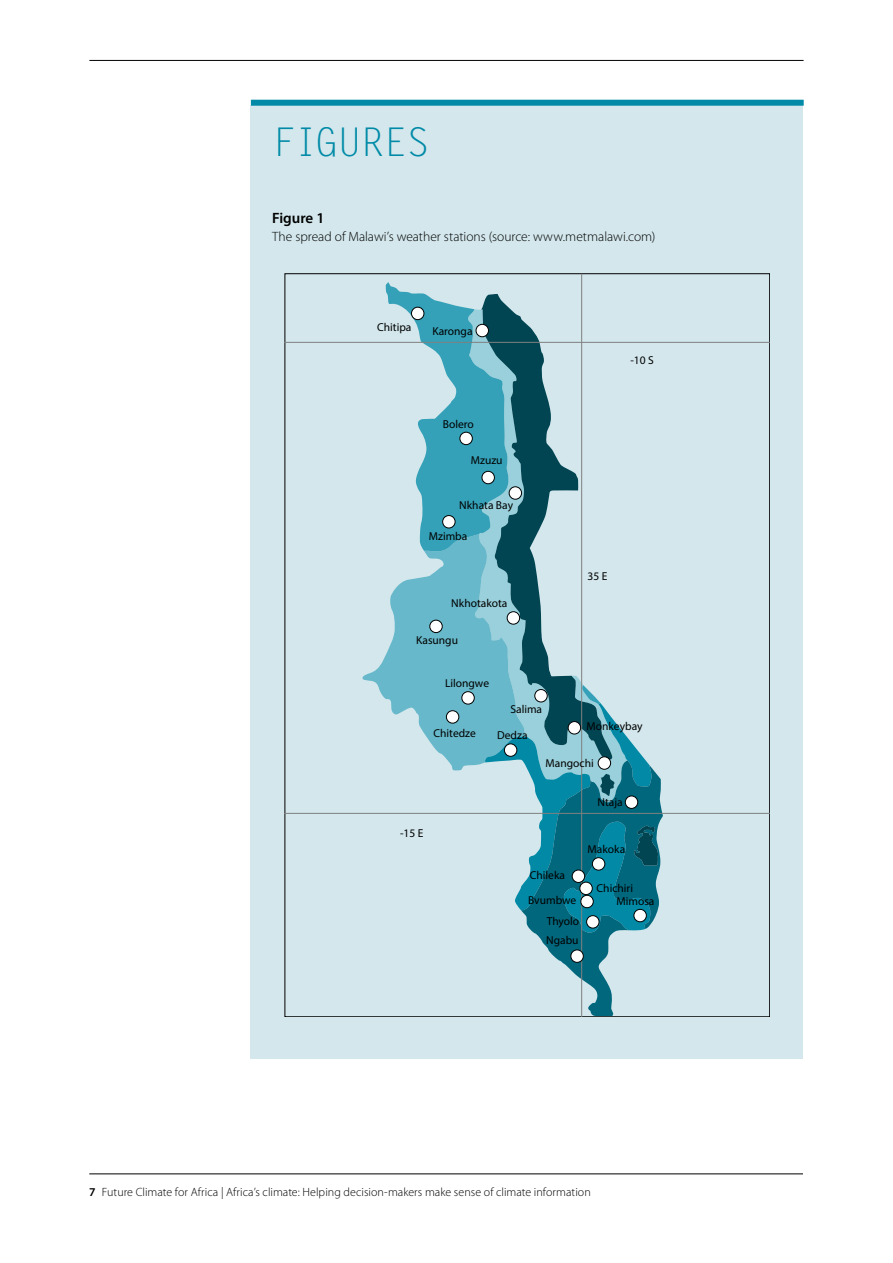
<style>
.page{position:relative;width:893px;height:1263px;background:#fff}
.page>*{position:absolute;margin:0;border:0;box-sizing:border-box;transform-origin:0 0}
.t1{font:39.6px "Letter Gothic Std";letter-spacing:-.03em;color:#008aa7}
.t2{font:600 15px "Myriad Pro";color:#000}
.t3{font:300 13.5px "Myriad Pro";color:#000}
.t4{font:300 12px "Myriad Pro";letter-spacing:.005em;color:#000}
.t5{font:11.55px/18.9px "Myriad Pro";color:#000}
.s1{font-weight:600}
</style>
<div class="page">
<hr style="left:89px;top:1173px;width:714px;height:1px;background:#000">
<hr style="left:89px;top:60px;width:715px;height:1px;background:#000">
<div style="left:251px;top:106px;width:552px;height:953px;background:#d3e7ec"></div>
<svg style="left:362px;top:282px;width:301px;height:733px"></svg>
<hr style="left:285px;top:342px;width:485px;height:1px;background:#808080">
<hr style="left:285px;top:813px;width:485px;height:1px;background:#808080">
<hr style="left:581px;top:274px;width:1px;height:743px;background:#808080">
<div style="left:462px;top:692px;width:12px;height:12px;background:#fff;border-radius:50%"></div>
<div style="left:461px;top:691px;width:14px;height:13px;border:1px solid #000;border-radius:50%"></div>
<div style="left:446px;top:711px;width:13px;height:12px;background:#fff;border-radius:50%"></div>
<div style="left:446px;top:710px;width:13px;height:13px;border:1px solid #000;border-radius:50%"></div>
<div style="left:430px;top:620px;width:12px;height:13px;background:#fff;border-radius:50%"></div>
<div style="left:429px;top:620px;width:14px;height:13px;border:1px solid #000;border-radius:50%"></div>
<div style="left:443px;top:515px;width:12px;height:13px;background:#fff;border-radius:50%"></div>
<div style="left:442px;top:515px;width:13px;height:13px;border:1px solid #000;border-radius:50%"></div>
<div style="left:482px;top:471px;width:12px;height:13px;background:#fff;border-radius:50%"></div>
<div style="left:482px;top:471px;width:13px;height:13px;border:1px solid #000;border-radius:50%"></div>
<div style="left:509px;top:487px;width:13px;height:12px;background:#fff;border-radius:50%"></div>
<div style="left:509px;top:486px;width:13px;height:14px;border:1px solid #000;border-radius:50%"></div>
<div style="left:460px;top:432px;width:12px;height:13px;background:#fff;border-radius:50%"></div>
<div style="left:459px;top:432px;width:14px;height:13px;border:1px solid #000;border-radius:50%"></div>
<div style="left:476px;top:324px;width:12px;height:13px;background:#fff;border-radius:50%"></div>
<div style="left:476px;top:324px;width:13px;height:13px;border:1px solid #000;border-radius:50%"></div>
<div style="left:411px;top:307px;width:13px;height:13px;background:#fff;border-radius:50%"></div>
<div style="left:411px;top:307px;width:13px;height:13px;border:1px solid #000;border-radius:50%"></div>
<div style="left:507px;top:612px;width:13px;height:12px;background:#fff;border-radius:50%"></div>
<div style="left:507px;top:611px;width:13px;height:13px;border:1px solid #000;border-radius:50%"></div>
<div style="left:535px;top:689px;width:12px;height:13px;background:#fff;border-radius:50%"></div>
<div style="left:534px;top:689px;width:14px;height:13px;border:1px solid #000;border-radius:50%"></div>
<div style="left:504px;top:744px;width:13px;height:12px;background:#fff;border-radius:50%"></div>
<div style="left:504px;top:743px;width:13px;height:14px;border:1px solid #000;border-radius:50%"></div>
<div style="left:568px;top:721px;width:13px;height:13px;background:#fff;border-radius:50%"></div>
<div style="left:568px;top:721px;width:13px;height:13px;border:1px solid #000;border-radius:50%"></div>
<div style="left:598px;top:757px;width:13px;height:12px;background:#fff;border-radius:50%"></div>
<div style="left:598px;top:756px;width:13px;height:14px;border:1px solid #000;border-radius:50%"></div>
<div style="left:625px;top:796px;width:13px;height:12px;background:#fff;border-radius:50%"></div>
<div style="left:625px;top:796px;width:13px;height:13px;border:1px solid #000;border-radius:50%"></div>
<div style="left:634px;top:909px;width:12px;height:13px;background:#fff;border-radius:50%"></div>
<div style="left:633px;top:909px;width:14px;height:13px;border:1px solid #000;border-radius:50%"></div>
<div style="left:571px;top:950px;width:12px;height:12px;background:#fff;border-radius:50%"></div>
<div style="left:570px;top:949px;width:14px;height:14px;border:1px solid #000;border-radius:50%"></div>
<div style="left:587px;top:916px;width:12px;height:12px;background:#fff;border-radius:50%"></div>
<div style="left:586px;top:915px;width:13px;height:13px;border:1px solid #000;border-radius:50%"></div>
<div style="left:581px;top:895px;width:12px;height:13px;background:#fff;border-radius:50%"></div>
<div style="left:580px;top:895px;width:14px;height:13px;border:1px solid #000;border-radius:50%"></div>
<div style="left:580px;top:882px;width:12px;height:12px;background:#fff;border-radius:50%"></div>
<div style="left:579px;top:882px;width:14px;height:13px;border:1px solid #000;border-radius:50%"></div>
<div style="left:572px;top:870px;width:13px;height:12px;background:#fff;border-radius:50%"></div>
<div style="left:572px;top:870px;width:13px;height:13px;border:1px solid #000;border-radius:50%"></div>
<div style="left:592px;top:858px;width:13px;height:12px;background:#fff;border-radius:50%"></div>
<div style="left:592px;top:857px;width:13px;height:13px;border:1px solid #000;border-radius:50%"></div>
<div style="left:251px;top:100px;width:553px;height:6px;background:#008aa7"></div>
<h1 class="t1" style="left:272px;top:120px;width:159px">FIGURES</h1>
<p class="t2" style="left:272px;top:209px;width:54px">Figure 1</p>
<p class="t3" style="left:272px;top:229px;width:385px">The spread of Malawi’s weather stations (source: www.metmalawi.com)</p>
<p class="t5" style="left:377px;top:317px;width:36px">Chitipa</p>
<p class="t5" style="left:432px;top:321px;width:42px">Karonga</p>
<p class="t5" style="left:443px;top:414px;width:33px">Bolero</p>
<p class="t5" style="left:471px;top:451px;width:33px">Mzuzu</p>
<p class="t5" style="left:459px;top:495px;width:56px">Nkhata Bay</p>
<p class="t5" style="left:429px;top:527px;width:40px">Mzimba</p>
<p class="t5" style="left:451px;top:593px;width:58px">Nkhotakota</p>
<p class="t5" style="left:416px;top:630px;width:43px">Kasungu</p>
<p class="t5" style="left:630px;top:351px;width:25px">-10 S</p>
<p class="t5" style="left:588px;top:566px;width:21px">35 E</p>
<p class="t5" style="left:400px;top:824px;width:25px">-15 E</p>
<p class="t5" style="left:445px;top:673px;width:46px">Lilongwe</p>
<p class="t5" style="left:434px;top:723px;width:44px">Chitedze</p>
<p class="t5" style="left:497px;top:725px;width:32px">Dedza</p>
<p class="t5" style="left:510px;top:699px;width:33px">Salima</p>
<p class="t5" style="left:587px;top:717px;width:57px">Monkeybay</p>
<p class="t5" style="left:546px;top:754px;width:50px">Mangochi</p>
<p class="t5" style="left:597px;top:792px;width:27px">Ntaja</p>
<p class="t5" style="left:588px;top:839px;width:39px">Makoka</p>
<p class="t5" style="left:530px;top:865px;width:37px">Chileka</p>
<p class="t5" style="left:597px;top:879px;width:38px">Chichiri</p>
<p class="t5" style="left:528px;top:890px;width:50px">Bvumbwe</p>
<p class="t5" style="left:616px;top:891px;width:40px">Mimosa</p>
<p class="t5" style="left:546px;top:911px;width:35px">Thyolo<br>Ngabu</p>
<p class="t4" style="left:89px;top:1185px;width:503px"><span class="s1">7</span> Future Climate for Africa | Africa’s climate: Helping decision-makers make sense of climate information</p>
</div>
